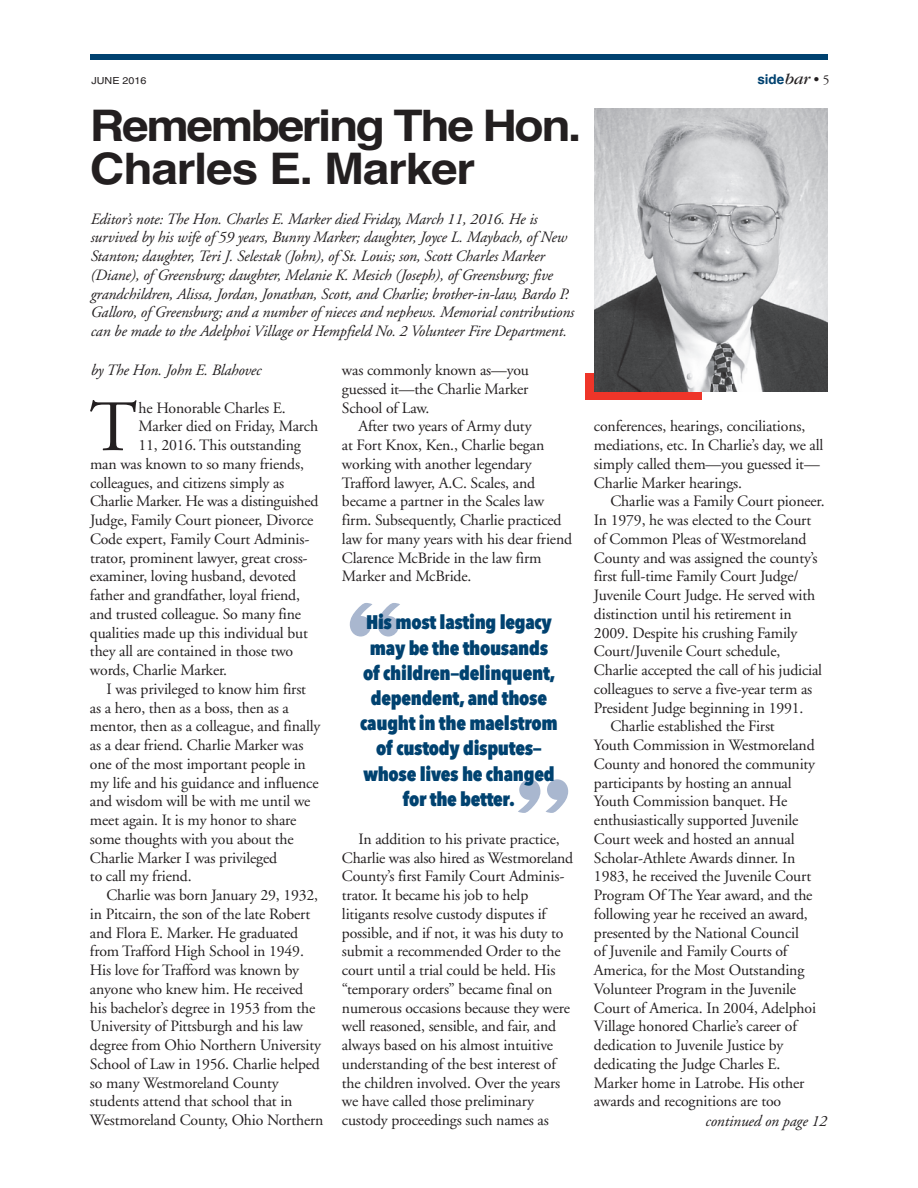
<style>
.page{position:relative;width:918px;height:1188px;background:#fff}
.page>*{position:absolute;margin:0;border:0;box-sizing:border-box;transform-origin:0 0}
.t1{font:72.3px "Adobe Garamond";color:#231f20}
.t2{font:700 43.5px/43.5px "Helvetica";letter-spacing:-.05em;color:#231f20;scale:1.1 1}
.t3{font:800 19.5px/25.2px "Avenir Next Condensed";letter-spacing:-.015em;color:#004270;text-align:center}
.t4{font:15.75px/18.8px "Adobe Garamond";letter-spacing:-.01em;color:#231f20}
.t5{font:italic 15.75px/18.8px "Adobe Garamond";letter-spacing:-.01em;color:#231f20}
.t6{font:700 13.5px "Helvetica";color:#004270}
.t7{font:9.75px "Helvetica";color:#231f20;scale:1.1 1}
.s1{font-family:"Garamond";font-weight:400;font-style:italic;font-size:16.5px;color:#231f20}
.s2{font-weight:400;color:#231f20}
.s3{font-family:"Adobe Garamond";font-weight:400;color:#231f20}
</style>
<div class="page">
<div style="left:90px;top:54px;width:738px;height:6px;background:#004270"></div>
<div style="left:585px;top:374px;width:117px;height:26px;background:#ee3529"></div>
<img style="left:594px;top:108px;width:234px;height:284px">
<svg style="left:518px;top:779px;width:50px;height:34px"></svg>
<svg style="left:350px;top:603px;width:50px;height:34px"></svg>
<p class="t7" style="left:91px;top:77px;width:51px">JUNE 2016</p>
<p class="t6" style="left:757px;top:72px;width:74px">side<span class="s1">bar</span> <span class="s2">•</span> <span class="s3">5</span></p>
<h2 class="t2" style="left:90px;top:104px;width:448px">Remembering The Hon.<br>Charles E. Marker</h2>
<p class="t5" style="left:90px;top:211px;width:485px">Editor’s note: The Hon. Charles E. Marker died Friday, March 11, 2016. He is survived by his wife of 59 years, Bunny Marker; daughter, Joyce L. Maybach, of New Stanton; daughter, Teri J. Selestak (John), of St. Louis; son, Scott Charles Marker (Diane), of Greensburg; daughter, Melanie K. Mesich (Joseph), of Greensburg; five grandchildren, Alissa, Jordan, Jonathan, Scott, and Charlie; brother-in-law, Bardo P.<br>Galloro, of Greensburg; and a number of nieces and nephews. Memorial contributions can be made to the Adelphoi Village or Hempfield No. 2 Volunteer Fire Department.</p>
<p class="t5" style="left:90px;top:362px;width:172px">by The Hon. John E. Blahovec</p>
<h1 class="t1" style="left:90px;top:398px;width:49px">T</h1>
<p class="t4" style="left:139px;top:400px;width:149px">he Honorable Charles E.</p>
<p class="t4" style="left:139px;top:418px;width:181px">Marker died on Friday, March</p>
<p class="t4" style="left:139px;top:437px;width:164px">11, 2016. This outstanding</p>
<p class="t4" style="left:90px;top:456px;width:215px">man was known to so many friends,</p>
<p class="t4" style="left:90px;top:475px;width:196px">colleagues, and citizens simply as</p>
<p class="t4" style="left:90px;top:493px;width:230px">Charlie Marker. He was a distinguished</p>
<p class="t4" style="left:90px;top:512px;width:225px">Judge, Family Court pioneer, Divorce</p>
<p class="t4" style="left:90px;top:531px;width:221px">Code expert, Family Court Adminis-</p>
<p class="t4" style="left:90px;top:550px;width:219px">trator, prominent lawyer, great cross-</p>
<p class="t4" style="left:90px;top:568px;width:208px">examiner, loving husband, devoted</p>
<p class="t4" style="left:90px;top:587px;width:212px">father and grandfather, loyal friend,</p>
<p class="t4" style="left:90px;top:606px;width:213px">and trusted colleague. So many fine</p>
<p class="t4" style="left:90px;top:625px;width:219px">qualities made up this individual but</p>
<p class="t4" style="left:90px;top:643px;width:205px">they all are contained in those two</p>
<p class="t4" style="left:90px;top:662px;width:139px">words, Charlie Marker.</p>
<p class="t4" style="left:106px;top:681px;width:201px">I was privileged to know him first</p>
<p class="t4" style="left:90px;top:700px;width:200px">as a hero, then as a boss, then as a</p>
<p class="t4" style="left:90px;top:718px;width:232px">mentor, then as a colleague, and finally</p>
<p class="t4" style="left:90px;top:737px;width:215px">as a dear friend. Charlie Marker was</p>
<p class="t4" style="left:90px;top:756px;width:217px">one of the most important people in</p>
<p class="t4" style="left:90px;top:775px;width:230px">my life and his guidance and influence</p>
<p class="t4" style="left:90px;top:793px;width:222px">and wisdom will be with me until we</p>
<p class="t4" style="left:90px;top:812px;width:208px">meet again. It is my honor to share</p>
<p class="t4" style="left:90px;top:831px;width:205px">some thoughts with you about the</p>
<p class="t4" style="left:90px;top:850px;width:189px">Charlie Marker I was privileged</p>
<p class="t4" style="left:90px;top:868px;width:103px">to call my friend.</p>
<p class="t4" style="left:106px;top:887px;width:213px">Charlie was born January 29, 1932,</p>
<p class="t4" style="left:90px;top:906px;width:222px">in Pitcairn, the son of the late Robert</p>
<p class="t4" style="left:90px;top:925px;width:210px">and Flora E. Marker. He graduated</p>
<p class="t4" style="left:90px;top:943px;width:215px">from Trafford High School in 1949.</p>
<p class="t4" style="left:90px;top:962px;width:211px">His love for Trafford was known by</p>
<p class="t4" style="left:90px;top:981px;width:215px">anyone who knew him. He received</p>
<p class="t4" style="left:90px;top:1000px;width:227px">his bachelor’s degree in 1953 from the</p>
<p class="t4" style="left:90px;top:1018px;width:215px">University of Pittsburgh and his law</p>
<p class="t4" style="left:90px;top:1037px;width:233px">degree from Ohio Northern University</p>
<p class="t4" style="left:90px;top:1056px;width:232px">School of Law in 1956. Charlie helped</p>
<p class="t4" style="left:90px;top:1075px;width:190px">so many Westmoreland County</p>
<p class="t4" style="left:90px;top:1093px;width:204px">students attend that school that in</p>
<p class="t4" style="left:90px;top:1112px;width:235px">Westmoreland County, Ohio Northern</p>
<p class="t4" style="left:342px;top:362px;width:189px;text-align:justify">was commonly known as—you guessed it—the Charlie Marker School of Law.</p>
<p class="t4" style="left:342px;top:418px;width:232px;text-indent:16px">After two years of Army duty<br>at Fort Knox, Ken., Charlie began working with another legendary<br>Trafford lawyer, A.C. Scales, and became a partner in the Scales law firm. Subsequently, Charlie practiced law for many years with his dear friend<br>Clarence McBride in the law firm<br>Marker and McBride.</p>
<p class="t3" style="left:360px;top:610px;width:199px">His most lasting legacy may be the thousands of children—delinquent, dependent, and those caught in the maelstrom of custody disputes— whose lives he changed for the better.</p>
<p class="t4" style="left:342px;top:831px;width:233px;text-indent:17px">In addition to his private practice, Charlie was also hired as Westmoreland County’s first Family Court Adminis&shy;trator. It became his job to help litigants resolve custody disputes if possible, and if not, it was his duty to submit a recommended Order to the court until a trial could be held. His “temporary orders” became final on numerous occasions because they were well reasoned, sensible, and fair, and always based on his almost intuitive understanding of the best interest of the children involved. Over the years we have called those preliminary custody proceedings such names as</p>
<p class="t4" style="left:594px;top:418px;width:231px">conferences, hearings, conciliations, mediations, etc. In Charlie’s day, we all simply called them—you guessed it— Charlie Marker hearings.</p>
<p class="t4" style="left:610px;top:493px;width:216px">Charlie was a Family Court pioneer.</p>
<p class="t4" style="left:594px;top:512px;width:219px">In 1979, he was elected to the Court</p>
<p class="t4" style="left:594px;top:531px;width:214px">of Common Pleas of Westmoreland</p>
<p class="t4" style="left:594px;top:550px;width:225px">County and was assigned the county’s</p>
<p class="t4" style="left:594px;top:568px;width:206px">first full-time Family Court Judge/</p>
<p class="t4" style="left:594px;top:587px;width:223px">Juvenile Court Judge. He served with</p>
<p class="t4" style="left:594px;top:606px;width:199px">distinction until his retirement in</p>
<p class="t4" style="left:594px;top:625px;width:205px">2009. Despite his crushing Family</p>
<p class="t4" style="left:594px;top:643px;width:188px">Court/Juvenile Court schedule,</p>
<p class="t4" style="left:594px;top:662px;width:230px">Charlie accepted the call of his judicial</p>
<p class="t4" style="left:594px;top:681px;width:220px">colleagues to serve a five-year term as</p>
<p class="t4" style="left:594px;top:700px;width:211px">President Judge beginning in 1991.</p>
<p class="t4" style="left:610px;top:718px;width:166px">Charlie established the First</p>
<p class="t4" style="left:594px;top:737px;width:222px">Youth Commission in Westmoreland</p>
<p class="t4" style="left:594px;top:756px;width:223px">County and honored the community</p>
<p class="t4" style="left:594px;top:775px;width:199px">participants by hosting an annual</p>
<p class="t4" style="left:594px;top:793px;width:195px">Youth Commission banquet. He</p>
<p class="t4" style="left:594px;top:812px;width:206px">enthusiastically supported Juvenile</p>
<p class="t4" style="left:594px;top:831px;width:202px">Court week and hosted an annual</p>
<p class="t4" style="left:594px;top:850px;width:203px">Scholar-Athlete Awards dinner. In</p>
<p class="t4" style="left:594px;top:868px;width:219px">1983, he received the Juvenile Court</p>
<p class="t4" style="left:594px;top:887px;width:220px">Program Of The Year award, and the</p>
<p class="t4" style="left:594px;top:906px;width:215px">following year he received an award,</p>
<p class="t4" style="left:594px;top:925px;width:207px">presented by the National Council</p>
<p class="t4" style="left:594px;top:943px;width:195px">of Juvenile and Family Courts of</p>
<p class="t4" style="left:594px;top:962px;width:212px">America, for the Most Outstanding</p>
<p class="t4" style="left:594px;top:981px;width:204px">Volunteer Program in the Juvenile</p>
<p class="t4" style="left:594px;top:1000px;width:224px">Court of America. In 2004, Adelphoi</p>
<p class="t4" style="left:594px;top:1018px;width:204px">Village honored Charlie’s career of</p>
<p class="t4" style="left:594px;top:1037px;width:191px">dedication to Juvenile Justice by</p>
<p class="t4" style="left:594px;top:1056px;width:188px">dedicating the Judge Charles E.</p>
<p class="t4" style="left:594px;top:1075px;width:212px">Marker home in Latrobe. His other</p>
<p class="t4" style="left:594px;top:1093px;width:189px">awards and recognitions are too</p>
<p class="t5" style="left:705px;top:1113px;width:123px">continued on page 12</p>
</div>
